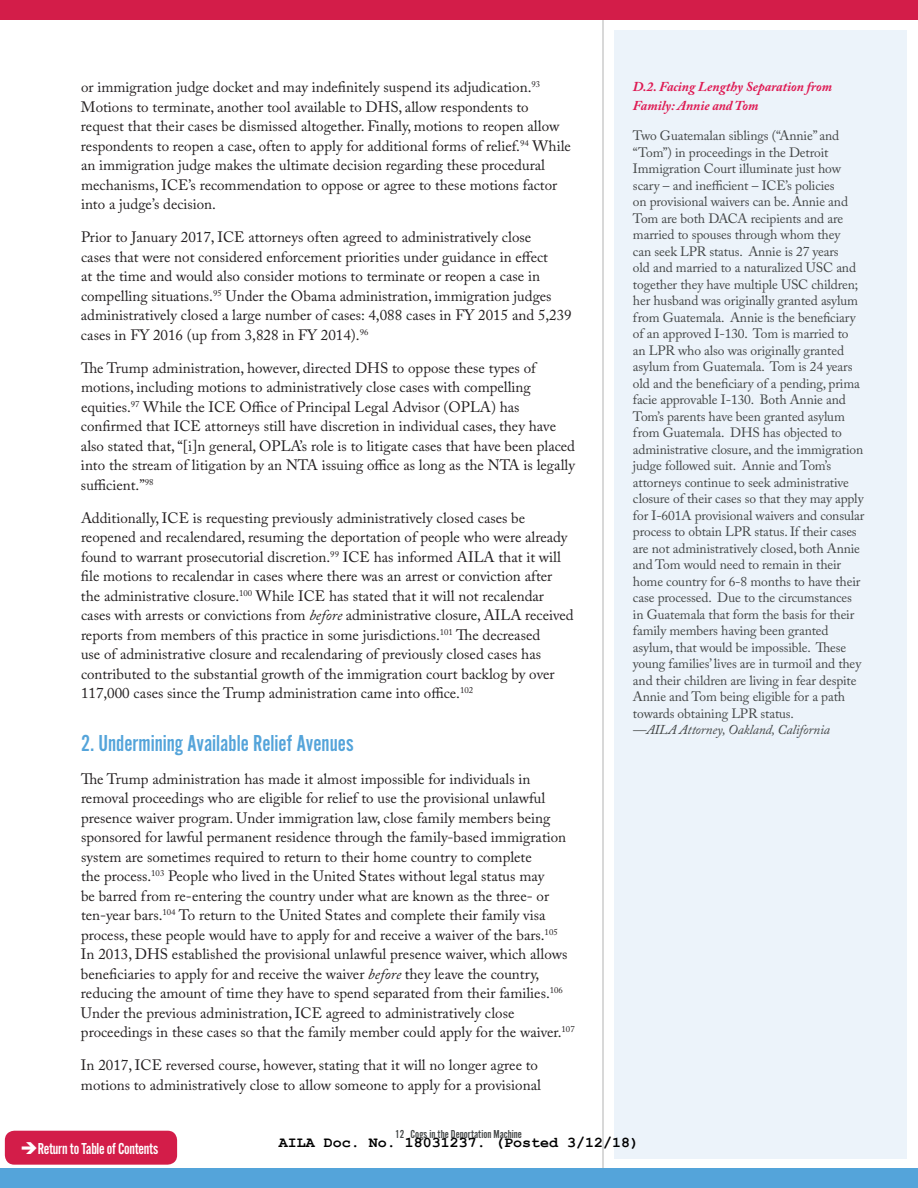
<style>
.page{position:relative;width:918px;height:1188px;background:#fff}
.page>*{position:absolute;margin:0;border:0;box-sizing:border-box;transform-origin:0 0}
.t1{font:24px "Alternate Got No 2 D";color:#54a4da}
.t2{font:16.5px "Alternate Got No 2 D";letter-spacing:-.02em;color:#fff}
.t3{font:15px/19.5px "Adobe Caslon Pro";color:#231f20}
.t4{font:700 15px "Courier New";color:#000}
.t5{font:13.5px/16.5px "Adobe Caslon Pro";letter-spacing:-.01em;color:#434646}
.t6{font:italic 700 13.5px/19.5px "Adobe Caslon Pro";color:#de1952}
.t7{font:italic 13.5px "Adobe Caslon Pro";letter-spacing:-.01em;color:#434646}
.t8{font:12px "Alternate Got No 2 D";color:#434646}
.s1{font-style:italic}
</style>
<div class="page">
<div style="left:614px;top:30px;width:293px;height:1128px;background:#ecf3fa"></div>
<hr style="left:603px;top:0;width:1px;height:1188px;background:#b3b3b3">
<div style="left:0;top:0;width:918px;height:19px;background:#d31d49"></div>
<div style="left:0;top:1169px;width:918px;height:19px;background:#54a4da"></div>
<div style="left:5px;top:1131px;width:172px;height:34px;background:#d31d49;border-radius:10px"></div>
<p class="t3" style="left:81px;top:77px;width:491px">or immigration judge docket and may indefinitely suspend its adjudication.<sup>93<br></sup>Motions to terminate, another tool available to DHS, allow respondents to request that their cases be dismissed altogether. Finally, motions to reopen allow respondents to reopen a case, often to apply for additional forms of relief.<sup>94</sup> While an immigration judge makes the ultimate decision regarding these procedural mechanisms, ICE’s recommendation to oppose or agree to these motions factor into a judge’s decision.</p>
<p class="t3" style="left:81px;top:227px;width:492px">Prior to January 2017, ICE attorneys often agreed to administratively close<br>cases that were not considered enforcement priorities under guidance in effect<br>at the time and would also consider motions to terminate or reopen a case in compelling situations.<sup>95</sup> Under the Obama administration, immigration judges administratively closed a large number of cases: 4,088 cases in FY 2015 and 5,239 cases in FY 2016 (up from 3,828 in FY 2014).<sup>96</sup></p>
<p class="t3" style="left:81px;top:358px;width:496px">The Trump administration, however, directed DHS to oppose these types of motions, including motions to administratively close cases with compelling equities.<sup>97</sup> While the ICE Office of Principal Legal Advisor (OPLA) has confirmed that ICE attorneys still have discretion in individual cases, they have also stated that, “[i]n general, OPLA’s role is to litigate cases that have been placed into the stream of litigation by an NTA issuing office as long as the NTA is legally sufficient.”<sup>98</sup></p>
<p class="t3" style="left:81px;top:508px;width:494px">Additionally, ICE is requesting previously administratively closed cases be reopened and recalendared, resuming the deportation of people who were already found to warrant prosecutorial discretion.<sup>99</sup> ICE has informed AILA that it will file motions to recalendar in cases where there was an arrest or conviction after the administrative closure.<sup>100</sup> While ICE has stated that it will not recalendar cases with arrests or convictions from <span class="s1">before</span> administrative closure, AILA received reports from members of this practice in some jurisdictions.<sup>101</sup> The decreased<br>use of administrative closure and recalendaring of previously closed cases has contributed to the substantial growth of the immigration court backlog by over 117,000 cases since the Trump administration came into office.<sup>102</sup></p>
<h1 class="t1" style="left:81px;top:730px;width:274px">2. Undermining Available Relief Avenues</h1>
<p class="t3" style="left:81px;top:769px;width:495px">The Trump administration has made it almost impossible for individuals in removal proceedings who are eligible for relief to use the provisional unlawful presence waiver program. Under immigration law, close family members being sponsored for lawful permanent residence through the family-based immigration system are sometimes required to return to their home country to complete<br>the process.<sup>103</sup> People who lived in the United States without legal status may<br>be barred from re-entering the country under what are known as the three- or ten-year bars.<sup>104</sup> To return to the United States and complete their family visa process, these people would have to apply for and receive a waiver of the bars.<sup>105<br></sup>In 2013, DHS established the provisional unlawful presence waiver, which allows beneficiaries to apply for and receive the waiver <span class="s1">before</span> they leave the country, reducing the amount of time they have to spend separated from their families.<sup>106<br></sup>Under the previous administration, ICE agreed to administratively close proceedings in these cases so that the family member could apply for the waiver.<sup>107</sup></p>
<p class="t3" style="left:81px;top:1055px;width:461px">In 2017, ICE reversed course, however, stating that it will no longer agree to motions to administratively close to allow someone to apply for a provisional</p>
<p class="t6" style="left:633px;top:77px;width:201px">D.2. Facing Lengthy Separation from<br>Family: Annie and Tom</p>
<p class="t5" style="left:633px;top:128px;width:233px">Two Guatemalan siblings (“Annie” and “Tom”) in proceedings in the Detroit Immigration Court illuminate just how scary – and inefficient – ICE’s policies<br>on provisional waivers can be. Annie and Tom are both DACA recipients and are married to spouses through whom they<br>can seek LPR status. Annie is 27 years<br>old and married to a naturalized USC and together they have multiple USC children; her husband was originally granted asylum from Guatemala. Annie is the beneficiary of an approved I-130. Tom is married to an LPR who also was originally granted asylum from Guatemala. Tom is 24 years old and the beneficiary of a pending, prima facie approvable I-130. Both Annie and Tom’s parents have been granted asylum from Guatemala. DHS has objected to administrative closure, and the immigration judge followed suit. Annie and Tom’s attorneys continue to seek administrative closure of their cases so that they may apply for I-601A provisional waivers and consular process to obtain LPR status. If their cases are not administratively closed, both Annie and Tom would need to remain in their home country for 6-8 months to have their case processed. Due to the circumstances in Guatemala that form the basis for their family members having been granted asylum, that would be impossible. These young families’ lives are in turmoil and they and their children are living in fear despite Annie and Tom being eligible for a path towards obtaining LPR status.</p>
<p class="t7" style="left:633px;top:722px;width:199px">—AILA Attorney, Oakland, California</p>
<p class="t2" style="left:20px;top:1140px;width:139px">➔Return to Table of Contents</p>
<p class="t8" style="left:395px;top:1127px;width:128px">12 Cogs in the Deportation Machine</p>
<p class="t4" style="left:279px;top:1133px;width:362px">AILA Doc. No. 18031237. (Posted 3/12/18)</p>
</div>
